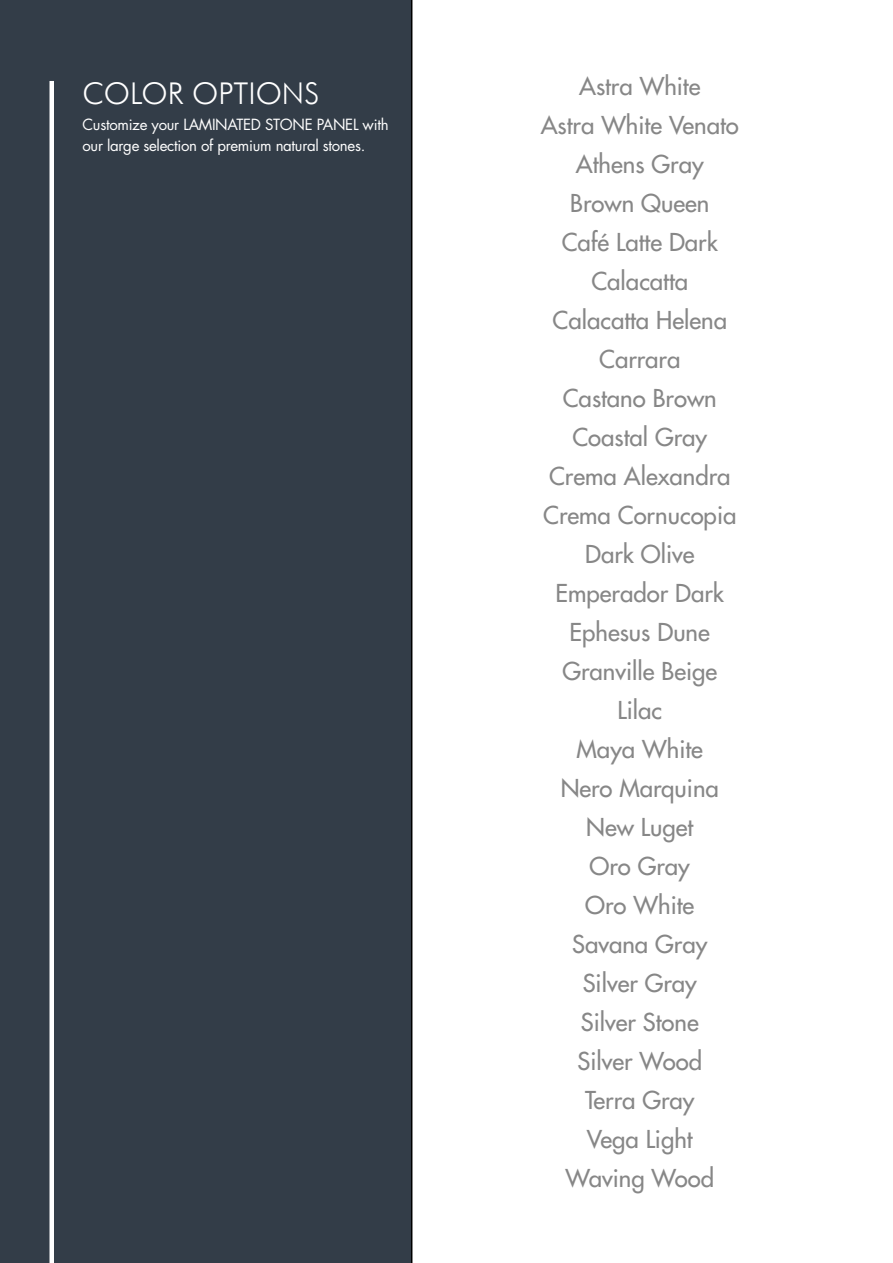
<style>
.page{position:relative;width:893px;height:1263px;background:#fff}
.page>*{position:absolute;margin:0;border:0;box-sizing:border-box;transform-origin:0 0}
.t1{font:300 30px "Futura BT";color:#fff}
.t2{font:500 24px/39px "Futura Pro";color:#878787;text-align:center}
.t3{font:15px/21px "Futura Pro";letter-spacing:-.02em;color:#fff}
</style>
<div class="page">
<div style="left:0;top:0;width:412px;height:1263px;background:#333d48"></div>
<hr style="left:50px;top:81px;width:4px;height:1182px;background:#fff">
<p class="t1" style="left:83px;top:75px;width:238px">COLOR OPTIONS</p>
<p class="t2" style="left:541px;top:67px;width:200px">Astra White<br>Astra White Venato<br>Athens Gray<br>Brown Queen<br>Café Latte Dark<br>Calacatta<br>Calacatta Helena<br>Carrara<br>Castano Brown<br>Coastal Gray<br>Crema Alexandra<br>Crema Cornucopia<br>Dark Olive<br>Emperador Dark<br>Ephesus Dune<br>Granville Beige<br>Lilac<br>Maya White<br>Nero Marquina<br>New Luget<br>Oro Gray<br>Oro White<br>Savana Gray<br>Silver Gray<br>Silver Stone<br>Silver Wood<br>Terra Gray<br>Vega Light<br>Waving Wood</p>
<p class="t3" style="left:83px;top:114px;width:308px">Customize your LAMINATED STONE PANEL with our large selection of premium natural stones.</p>
</div>
